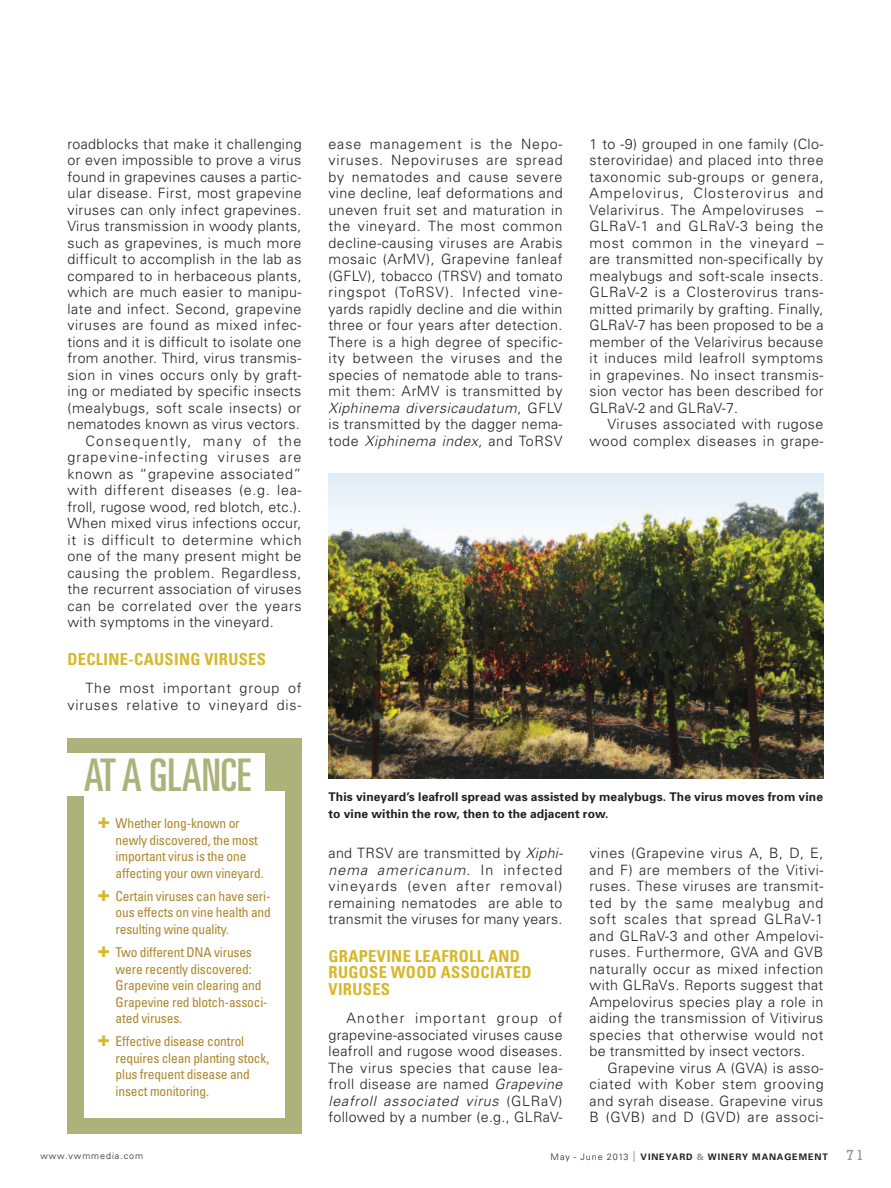
<style>
.page{position:relative;width:891px;height:1188px;background:#fff}
.page>*{position:absolute;margin:0;border:0;box-sizing:border-box;transform-origin:0 0}
.Caption_R{font:ultra-condensed 45px "Univers";color:#acb279}
.Body_Subhead_MAN_R{font:700 condensed 16.5px/16.5px "Univers";letter-spacing:.02em;color:#d6b829}
.Body_Standard_R{font:300 14.25px/16.5px "Univers";letter-spacing:.035em;color:#231f20;text-align:justify}
.Body_Standard_R-2{font:300 14.25px/16.5px "Univers";letter-spacing:.06em;color:#231f20;text-align:right}
.Sidebar_ListText_R{font:condensed 13.5px/16.5px "Univers";letter-spacing:-.015em;color:#ad862a}
.Caption_R-2{font:700 12px/16.5px "Univers";letter-spacing:.01em;color:#231f20}
.t1{font:700 9px "Univers";letter-spacing:.1em;color:#231f20}
.t2{font:300 9px "Univers";letter-spacing:.1em;color:#231f20}
.s1{font-weight:900;font-stretch:normal;font-size:21px;color:#d6b829}
.s2{font-style:italic}
.s3{font-weight:300}
.s4{font-weight:300;font-size:15px;color:#939598}
.s5{color:#939598}
.s6{font-family:"Rockwell";font-weight:400;font-size:15px;color:#939598}
</style>
<div class="page">
<div style="left:67px;top:738px;width:235px;height:396px;background:#acb279"></div>
<div style="left:84px;top:791px;width:200px;height:326px;background:#fff"></div>
<div style="left:63px;top:753px;width:202px;height:43px;background:#fff"></div>
<img style="left:328px;top:473px;width:496px;height:305px">
<p class="Body_Standard_R" style="left:68px;top:135px;width:236px">roadblocks that make it challenging or even impossible to prove a virus found in grapevines causes a partic&shy;ular disease. First, most grapevine viruses can only infect grapevines.<br>Virus transmission in woody plants, such as grapevines, is much more difficult to accomplish in the lab as compared to in herbaceous plants, which are much easier to manipu&shy;late and infect. Second, grapevine viruses are found as mixed infec&shy;tions and it is difficult to isolate one from another. Third, virus transmis&shy;sion in vines occurs only by graft&shy;ing or mediated by specific insects (mealybugs, soft scale insects) or nematodes known as virus vectors.</p>
<p class="Body_Standard_R" style="left:68px;top:432px;width:236px;text-indent:18px">Consequently, many of the grapevine-infecting viruses are known as “grapevine associated” with different diseases (e.g. lea&shy;froll, rugose wood, red blotch, etc.).<br>When mixed virus infections occur, it is difficult to determine which one of the many present might be causing the problem. Regardless, the recurrent association of viruses can be correlated over the years with symptoms in the vineyard.</p>
<p class="Body_Subhead_MAN_R" style="left:68px;top:650px;width:200px">DECLINE-CAUSING VIRUSES</p>
<p class="Body_Standard_R-2" style="left:68px;top:679px;width:236px">The most important group of viruses relative to vineyard dis-</p>
<p class="Caption_R" style="left:84px;top:749px;width:169px">AT A GLANCE</p>
<p class="Sidebar_ListText_R" style="left:116px;top:815px;width:150px;text-indent:-18px"><span class="s1">+</span> Whether long-known or newly discovered, the most important virus is the one affecting your own vineyard.</p>
<p class="Sidebar_ListText_R" style="left:116px;top:888px;width:157px;text-align:justify;text-indent:-18px"><span class="s1">+</span> Certain viruses can have seri&shy;ous effects on vine health and resulting wine quality.</p>
<p class="Sidebar_ListText_R" style="left:116px;top:944px;width:154px;text-indent:-18px"><span class="s1">+</span> Two different DNA viruses were recently discovered:<br>Grapevine vein clearing and<br>Grapevine red blotch-associ&shy;ated viruses.</p>
<p class="Sidebar_ListText_R" style="left:116px;top:1033px;width:155px;text-indent:-18px"><span class="s1">+</span> Effective disease control requires clean planting stock, plus frequent disease and insect monitoring.</p>
<p class="Body_Standard_R" style="left:328px;top:135px;width:236px">ease management is the Nepo&shy;viruses. Nepoviruses are spread by nematodes and cause severe vine decline, leaf deformations and uneven fruit set and maturation in the vineyard. The most common decline-causing viruses are Arabis mosaic (ArMV), Grapevine fanleaf (GFLV), tobacco (TRSV) and tomato ringspot (ToRSV). Infected vine&shy;yards rapidly decline and die within three or four years after detection.<br>There is a high degree of specific&shy;ity between the viruses and the species of nematode able to trans&shy;mit them: ArMV is transmitted by <span class="s2">Xiphinema diversicaudatum</span>, GFLV is transmitted by the dagger nema&shy;tode <span class="s2">Xiphinema index</span>, and ToRSV</p>
<p class="Body_Standard_R" style="left:590px;top:135px;width:236px">1 to -9) grouped in one family (Clo&shy;steroviridae) and placed into three taxonomic sub-groups or genera, Ampelovirus, Closterovirus and Velarivirus. The Ampeloviruses – GLRaV-1 and GLRaV-3 being the most common in the vineyard – are transmitted non-specifically by mealybugs and soft-scale insects.<br>GLRaV-2 is a Closterovirus trans&shy;mitted primarily by grafting. Finally, GLRaV-7 has been proposed to be a member of the Velarivirus because it induces mild leafroll symptoms in grapevines. No insect transmis&shy;sion vector has been described for GLRaV-2 and GLRaV-7.</p>
<p class="Body_Standard_R" style="left:590px;top:415px;width:235px;text-align:right">Viruses associated with rugose wood complex diseases in grape-</p>
<p class="Caption_R-2" style="left:329px;top:789px;width:496px">This vineyard’s leafroll spread was assisted by mealybugs. The virus moves from vine to vine within the row, then to the adjacent row.</p>
<p class="Body_Standard_R" style="left:328px;top:844px;width:236px">and TRSV are transmitted by <span class="s2">Xiphi&shy;nema americanum</span>. In infected vineyards (even after removal) remaining nematodes are able to transmit the viruses for many years.</p>
<p class="Body_Subhead_MAN_R" style="left:328px;top:947px;width:205px">GRAPEVINE LEAFROLL AND<br>RUGOSE WOOD ASSOCIATED<br>VIRUSES</p>
<p class="Body_Standard_R" style="left:328px;top:1009px;width:236px;text-indent:18px">Another important group of grapevine-associated viruses cause leafroll and rugose wood diseases.<br>The virus species that cause lea&shy;froll disease are named <span class="s2">Grapevine leafroll associated virus</span> (GLRaV) followed by a number (e.g., GLRaV-</p>
<p class="Body_Standard_R" style="left:590px;top:844px;width:236px">vines (Grapevine virus A, B, D, E, and F) are members of the Vitivi&shy;ruses. These viruses are transmit&shy;ted by the same mealybug and soft scales that spread GLRaV-1 and GLRaV-3 and other Ampelovi&shy;ruses. Furthermore, GVA and GVB naturally occur as mixed infection with GLRaVs. Reports suggest that Ampelovirus species play a role in aiding the transmission of Vitivirus species that otherwise would not be transmitted by insect vectors.</p>
<p class="Body_Standard_R" style="left:590px;top:1059px;width:236px;text-indent:18px">Grapevine virus A (GVA) is asso&shy;ciated with Kober stem grooving and syrah disease. Grapevine virus B (GVB) and D (GVD) are associ-</p>
<p class="t2" style="left:40px;top:1151px;width:104px">www.vwmmedia.com</p>
<p class="t1" style="left:551px;top:1151px;width:315px"><span class="s3">May - June 2013</span> <span class="s4">|</span> VINEYARD <span class="s5">&amp;</span> WINERY MANAGEMENT <span class="s6">71</span></p>
</div>
